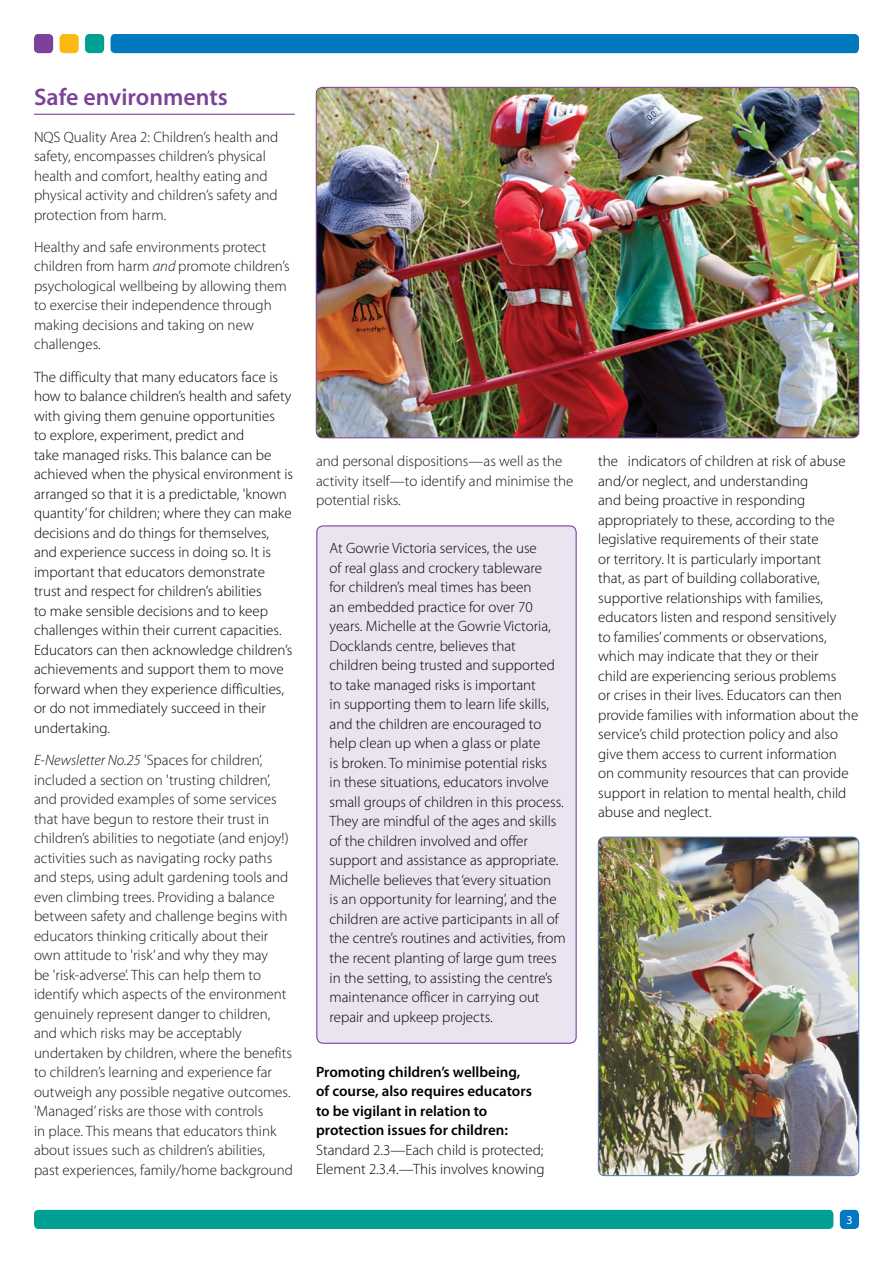
<style>
.page{position:relative;width:893px;height:1263px;background:#fff}
.page>*{position:absolute;margin:0;border:0;box-sizing:border-box;transform-origin:0 0}
.t1{font:600 24px "Myriad Pro";color:#7d4199}
.t2{font:300 15px/19.5px "Myriad Pro";color:#000}
.t3{font:300 15px/19.5px "Myriad Pro";color:#141413}
.t4{font:600 15px/19.5px "Myriad Pro";color:#000}
.t5{font:12px "Myriad Pro";color:#fff}
.s1{font-style:italic}
</style>
<div class="page">
<div style="left:111px;top:34px;width:748px;height:19px;background:#0079c1;border-radius:4px"></div>
<div style="left:840px;top:1210px;width:19px;height:19px;background:#0079c1;border-radius:4px"></div>
<div style="left:34px;top:34px;width:19px;height:19px;background:#7d4199;border-radius:4px"></div>
<div style="left:60px;top:34px;width:19px;height:19px;background:#fdb913;border-radius:4px"></div>
<div style="left:85px;top:34px;width:19px;height:19px;background:#009f93;border-radius:4px"></div>
<div style="left:34px;top:1210px;width:799px;height:19px;background:#009f93;border-radius:4px"></div>
<div style="left:317px;top:526px;width:259px;height:517px;background:#eae4f1;border-radius:6px"></div>
<div style="left:316px;top:525px;width:261px;height:519px;border:1px solid #7d4199;border-radius:6px"></div>
<hr style="left:34px;top:114px;width:261px;height:1px;background:#7d4199">
<img style="left:316px;top:87px;width:543px;height:351px">
<img style="left:598px;top:837px;width:261px;height:338px">
<div style="left:598px;top:837px;width:261px;height:339px;border:1px solid #4f81bd;border-radius:6px"></div>
<h1 class="t1" style="left:34px;top:82px;width:195px">Safe environments</h1>
<p class="t3" style="left:34px;top:127px;width:246px">NQS Quality Area 2: Children’s health and safety, encompasses children’s physical health and comfort, healthy eating and physical activity and children’s safety and protection from harm.</p>
<p class="t3" style="left:34px;top:237px;width:257px">Healthy and safe environments protect children from harm <span class="s1">and</span> promote children’s psychological wellbeing by allowing them to exercise their independence through making decisions and taking on new challenges.</p>
<p class="t2" style="left:34px;top:367px;width:261px">The difficulty that many educators face is how to balance children’s health and safety with giving them genuine opportunities<br>to explore, experiment, predict and<br>take managed risks. This balance can be achieved when the physical environment is arranged so that it is a predictable, 'known quantity’ for children; where they can make decisions and do things for themselves, and experience success in doing so. It is important that educators demonstrate trust and respect for children’s abilities<br>to make sensible decisions and to keep challenges within their current capacities.<br>Educators can then acknowledge children’s achievements and support them to move forward when they experience difficulties, or do not immediately succeed in their undertaking.</p>
<p class="t3" style="left:34px;top:750px;width:260px"><span class="s1">E-Newsletter No.25</span> 'Spaces for children’, included a section on 'trusting children’, and provided examples of some services that have begun to restore their trust in children’s abilities to negotiate (and enjoy!) activities such as navigating rocky paths and steps, using adult gardening tools and even climbing trees. Providing a balance between safety and challenge begins with educators thinking critically about their own attitude to 'risk’ and why they may<br>be 'risk-adverse’. This can help them to identify which aspects of the environment genuinely represent danger to children, and which risks may be acceptably undertaken by children, where the benefits to children’s learning and experience far outweigh any possible negative outcomes. 'Managed’ risks are those with controls<br>in place. This means that educators think about issues such as children’s abilities, past experiences, family/home background</p>
<p class="t3" style="left:316px;top:451px;width:259px">and personal dispositions—as well as the activity itself—to identify and minimise the potential risks.</p>
<p class="t2" style="left:598px;top:451px;width:262px">the indicators of children at risk of abuse and/or neglect, and understanding<br>and being proactive in responding appropriately to these, according to the legislative requirements of their state<br>or territory. It is particularly important<br>that, as part of building collaborative, supportive relationships with families, educators listen and respond sensitively<br>to families’ comments or observations, which may indicate that they or their<br>child are experiencing serious problems<br>or crises in their lives. Educators can then provide families with information about the service’s child protection policy and also give them access to current information<br>on community resources that can provide support in relation to mental health, child abuse and neglect.</p>
<p class="t2" style="left:330px;top:538px;width:238px">At Gowrie Victoria services, the use<br>of real glass and crockery tableware<br>for children’s meal times has been<br>an embedded practice for over 70 years. Michelle at the Gowrie Victoria, Docklands centre, believes that children being trusted and supported to take managed risks is important<br>in supporting them to learn life skills, and the children are encouraged to help clean up when a glass or plate<br>is broken. To minimise potential risks<br>in these situations, educators involve small groups of children in this process.<br>They are mindful of the ages and skills of the children involved and offer support and assistance as appropriate.<br>Michelle believes that ‘every situation<br>is an opportunity for learning’, and the children are active participants in all of the centre’s routines and activities, from the recent planting of large gum trees in the setting, to assisting the centre’s maintenance officer in carrying out repair and upkeep projects.</p>
<p class="t4" style="left:316px;top:1061px;width:217px">Promoting children’s wellbeing, of course, also requires educators to be vigilant in relation to protection issues for children:</p>
<p class="t2" style="left:316px;top:1139px;width:230px">Standard 2.3—Each child is protected;<br>Element 2.3.4.—This involves knowing</p>
<p class="t5" style="left:846px;top:1212px;width:8px">3</p>
</div>
